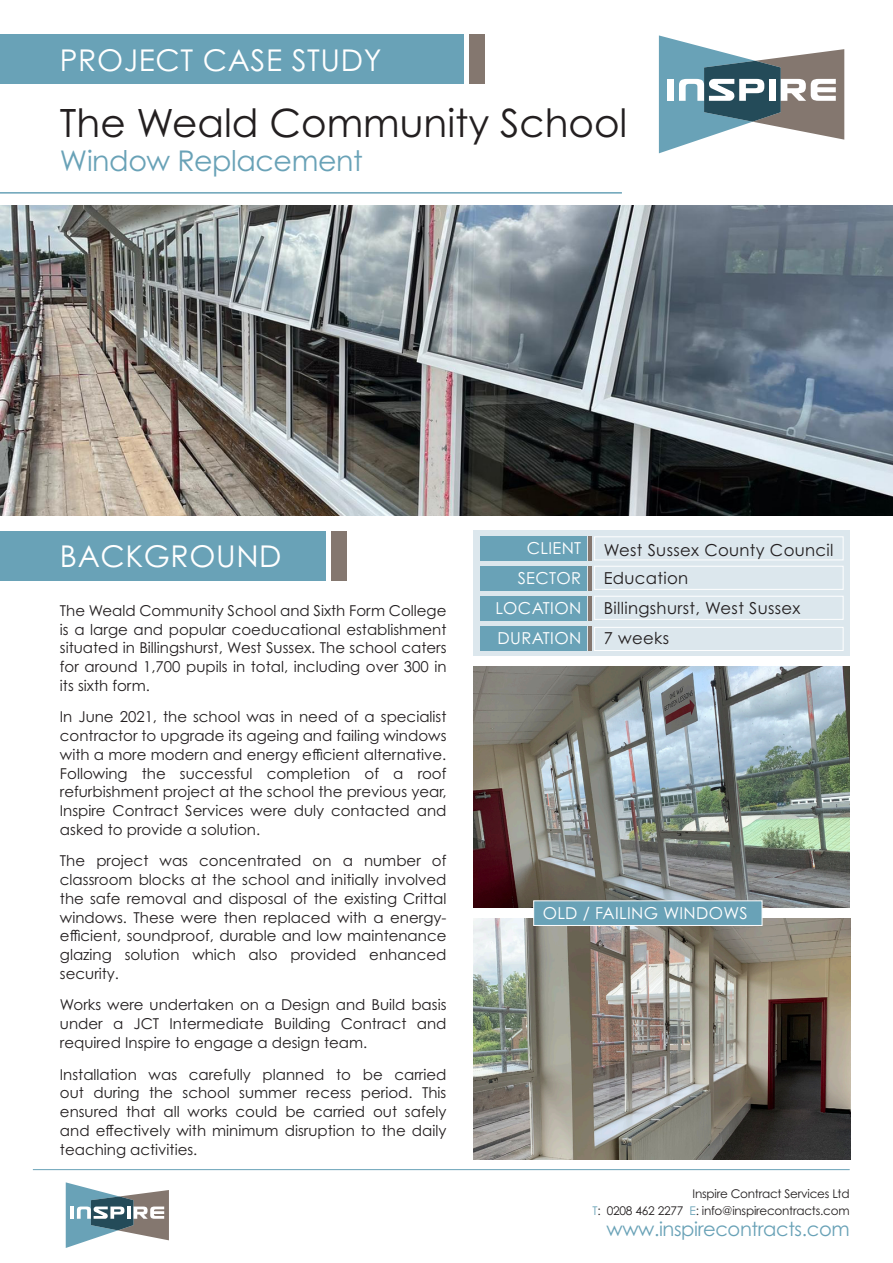
<style>
.page{position:relative;width:893px;height:1263px;background:#fff}
.page>*{position:absolute;margin:0;border:0;box-sizing:border-box;transform-origin:0 0}
.t1{font:39px "Century Gothic Pro";color:#231f20}
.t2{font:30px "Century Gothic Pro";letter-spacing:.02em;color:#fff}
.t3{font:28.5px "Century Gothic Pro";letter-spacing:-.015em;color:#69a2b7}
.t4{font:19.5px "Century Gothic Pro";letter-spacing:-.02em;color:#69a2b7}
.t5{font:16.5px "Century Gothic Pro";letter-spacing:.02em;color:#231f20}
.t6{font:16.5px "Century Gothic Pro";letter-spacing:.02em;color:#fff}
.t7{font:15px/18.8px "Century Gothic Pro";color:#231f20;text-align:justify}
.t8{font:12px "Century Gothic Pro";letter-spacing:-.02em;color:#231f20}
.s1{color:#69a2b7}
</style>
<div class="page">
<div style="left:473px;top:531px;width:377px;height:125px;background:#dce7ed"></div>
<hr style="left:33px;top:1169px;width:817px;height:1px;background:#69a2b7">
<svg style="left:659px;top:35px;width:185px;height:118px"></svg>
<svg style="left:66px;top:1182px;width:103px;height:66px"></svg>
<div style="left:0;top:531px;width:326px;height:50px;background:#69a2b7"></div>
<div style="left:331px;top:531px;width:15px;height:50px;background:#84776f"></div>
<hr style="left:0;top:192px;width:622px;height:2px;background:#69a2b7">
<img style="left:0;top:205px;width:893px;height:310px">
<div style="left:0;top:34px;width:463px;height:50px;background:#69a2b7"></div>
<div style="left:469px;top:34px;width:16px;height:50px;background:#84776f"></div>
<div style="left:480px;top:596px;width:106px;height:25px;background:#69a2b7"></div>
<hr style="left:588px;top:596px;width:3px;height:25px;background:#84776f">
<div style="left:480px;top:536px;width:106px;height:25px;background:#69a2b7"></div>
<hr style="left:588px;top:536px;width:3px;height:25px;background:#84776f">
<div style="left:480px;top:566px;width:106px;height:25px;background:#69a2b7"></div>
<hr style="left:588px;top:566px;width:3px;height:25px;background:#84776f">
<div style="left:480px;top:626px;width:106px;height:25px;background:#69a2b7"></div>
<hr style="left:588px;top:626px;width:3px;height:25px;background:#84776f">
<div style="left:594px;top:537px;width:249px;height:23px;border:1px solid #fff"></div>
<div style="left:594px;top:566px;width:249px;height:23px;border:1px solid #fff"></div>
<div style="left:594px;top:596px;width:249px;height:23px;border:1px solid #fff"></div>
<div style="left:594px;top:627px;width:249px;height:24px;border:1px solid #fff"></div>
<img style="left:473px;top:666px;width:377px;height:241px">
<img style="left:473px;top:918px;width:377px;height:241px">
<div style="left:533px;top:901px;width:229px;height:25px;background:#69a2b7;border:1px solid #fff"></div>
<p class="t2" style="left:60px;top:42px;width:323px">PROJECT CASE STUDY</p>
<p class="t1" style="left:60px;top:99px;width:569px">The Weald Community School</p>
<p class="t3" style="left:60px;top:143px;width:304px">Window Replacement</p>
<p class="t2" style="left:60px;top:538px;width:223px">BACKGROUND</p>
<p class="t7" style="left:60px;top:601px;width:388px">The Weald Community School and Sixth Form College is a large and popular coeducational establishment situated in Billingshurst, West Sussex. The school caters for around 1,700 pupils in total, including over 300 in its sixth form.</p>
<p class="t7" style="left:60px;top:707px;width:388px">In June 2021, the school was in need of a specialist contractor to upgrade its ageing and failing windows with a more modern and energy efficient alternative.<br>Following the successful completion of a roof refurbishment project at the school the previous year, Inspire Contract Services were duly contacted and asked to provide a solution.</p>
<p class="t7" style="left:60px;top:851px;width:388px">The project was concentrated on a number of classroom blocks at the school and initially involved the safe removal and disposal of the existing Crittal windows. These were then replaced with a energy&shy;efficient, soundproof, durable and low maintenance glazing solution which also provided enhanced security.</p>
<p class="t7" style="left:60px;top:995px;width:388px">Works were undertaken on a Design and Build basis under a JCT Intermediate Building Contract and required Inspire to engage a design team.</p>
<p class="t7" style="left:60px;top:1064px;width:388px">Installation was carefully planned to be carried out during the school summer recess period. This ensured that all works could be carried out safely and effectively with minimum disruption to the daily teaching activities.</p>
<p class="t6" style="left:527px;top:538px;width:56px">CLIENT</p>
<p class="t6" style="left:518px;top:568px;width:65px">SECTOR</p>
<p class="t5" style="left:604px;top:568px;width:86px">Education</p>
<p class="t5" style="left:604px;top:539px;width:231px">West Sussex County Council</p>
<p class="t6" style="left:495px;top:598px;width:87px">LOCATION</p>
<p class="t5" style="left:604px;top:598px;width:198px">Billingshurst, West Sussex</p>
<p class="t6" style="left:498px;top:628px;width:85px">DURATION</p>
<p class="t5" style="left:604px;top:628px;width:67px">7 weeks</p>
<p class="t6" style="left:543px;top:903px;width:207px">OLD / FAILING WINDOWS</p>
<p class="t8" style="left:693px;top:1187px;width:159px">Inspire Contract Services Ltd</p>
<p class="t8" style="left:592px;top:1203px;width:259px"><span class="s1">T</span>: 0208 462 2277 <span class="s1">E</span>: info@inspirecontracts.com</p>
<p class="t4" style="left:607px;top:1217px;width:245px">www.inspirecontracts.com</p>
</div>
